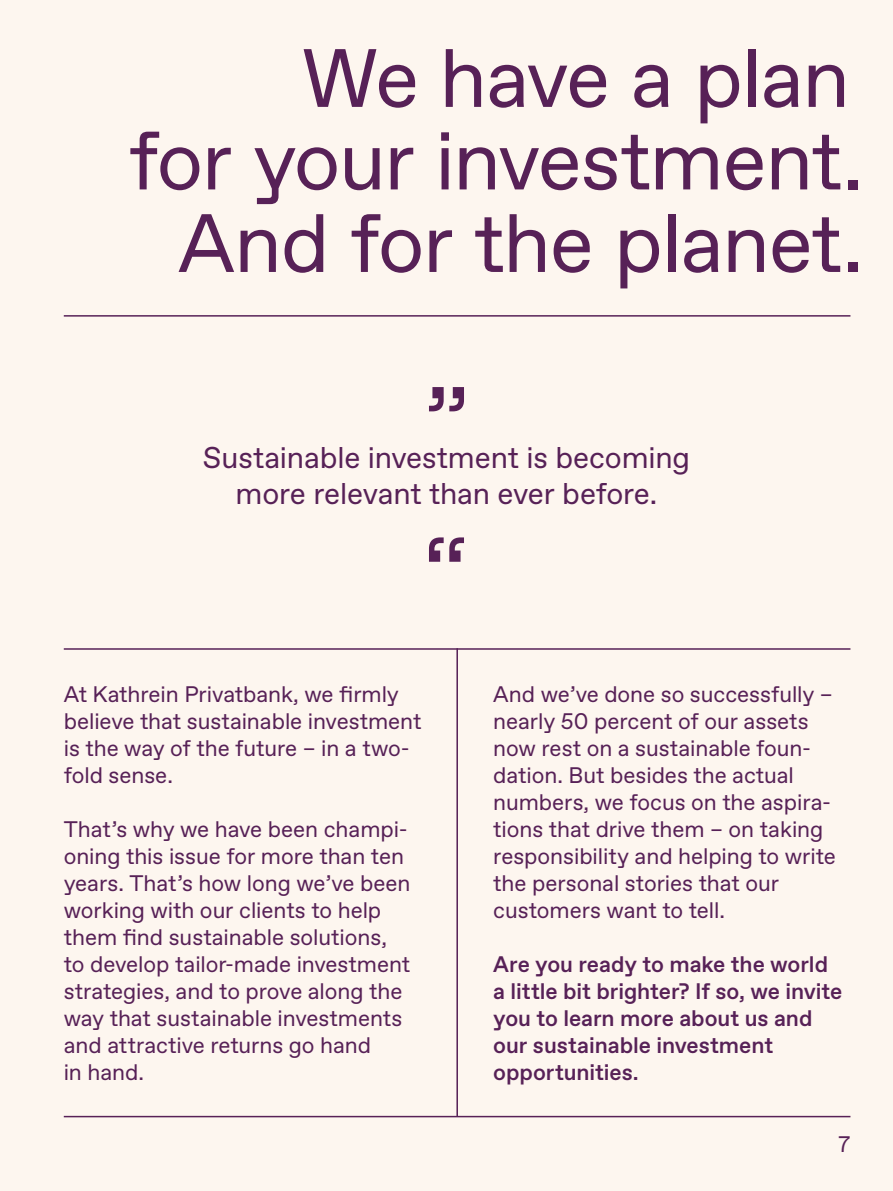
<style>
.page{position:relative;width:893px;height:1191px;background:#fdf6ef}
.page>*{position:absolute;margin:0;border:0;box-sizing:border-box;transform-origin:0 0}
.t1{font:82.5px/82.5px "ABC Favorit";letter-spacing:-.015em;color:#572157;text-align:right}
.t2{font:30px/36px "ABC Favorit";letter-spacing:-.005em;color:#572157;text-align:center}
.t3{font:22.5px/27px "ABC Favorit";letter-spacing:-.005em;color:#572157}
.t4{font:500 22.5px/27px "ABC Favorit";letter-spacing:-.005em;color:#572157}
</style>
<div class="page">
<hr style="left:64px;top:315px;width:786px;height:2px;background:#572157">
<hr style="left:64px;top:648px;width:786px;height:2px;background:#572157">
<hr style="left:64px;top:1115px;width:786px;height:2px;background:#572157">
<hr style="left:456px;top:648px;width:2px;height:468px;background:#572157">
<svg style="left:429px;top:387px;width:35px;height:24px"></svg>
<svg style="left:429px;top:537px;width:35px;height:25px"></svg>
<h1 class="t1" style="left:129px;top:39px;width:736px">We have a plan<br>for your investment.<br>And for the planet.</h1>
<h2 class="t2" style="left:203px;top:440px;width:489px">Sustainable investment is becoming more relevant than ever before.</h2>
<p class="t3" style="left:64px;top:681px;width:359px">At Kathrein Privatbank, we firmly believe that sustainable investment is the way of the future – in a two&shy;fold sense.</p>
<p class="t3" style="left:64px;top:816px;width:348px">That’s why we have been champi&shy;oning this issue for more than ten years. That’s how long we’ve been working with our clients to help them find sustainable solutions, to develop tailor-made investment strategies, and to prove along the way that sustainable investments and attractive returns go hand<br>in hand.</p>
<p class="t3" style="left:493px;top:681px;width:344px">And we’ve done so successfully – nearly 50 percent of our assets now rest on a sustainable foun&shy;dation. But besides the actual numbers, we focus on the aspira&shy;tions that drive them – on taking responsibility and helping to write the personal stories that our customers want to tell.</p>
<p class="t4" style="left:493px;top:951px;width:351px">Are you ready to make the world a little bit brighter? If so, we invite you to learn more about us and our sustainable investment opportunities.</p>
<p class="t3" style="left:838px;top:1131px;width:13px">7</p>
</div>
